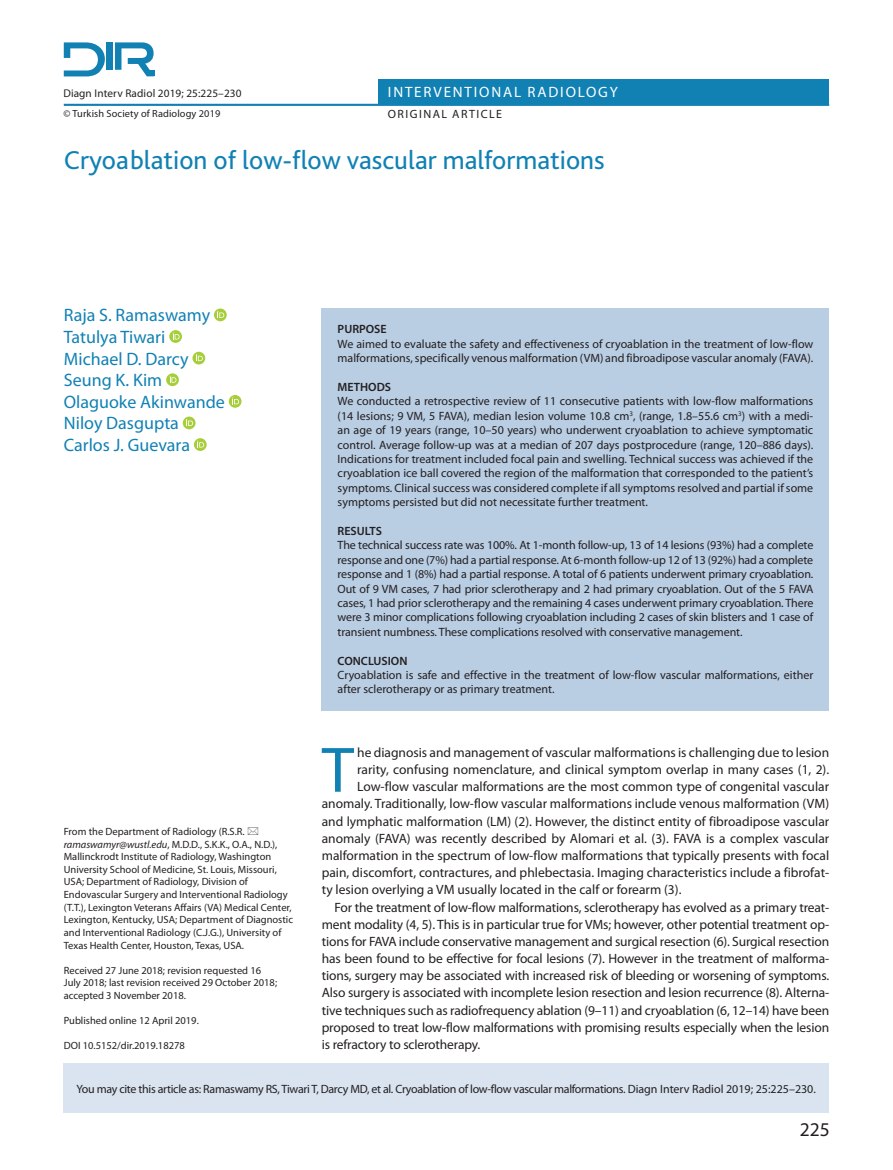
<style>
.page{position:relative;width:893px;height:1170px;background:#fff}
.page>*{position:absolute;margin:0;border:0;box-sizing:border-box;transform-origin:0 0}
.t1{font:64.65px "Myriad Pro";color:#1181b4}
.t2{font:27px "Bliss Pro";color:#1181b4}
.t3{font:19.5px "Myriad Pro";color:#231f20}
.t4{font:18px "Myriad Pro";color:#1181b4}
.t5{font:15px "Myriad Pro";letter-spacing:.12em;color:#fff}
.t6{font:13.5px/17.2px "Myriad Pro";color:#231f20;text-align:justify}
.t7{font:12px/14.4px "Myriad Pro";color:#231f20}
.t8{font:12px "Myriad Pro";letter-spacing:-.025em;color:#231f20}
.t9{font:600 12px "Myriad Pro";color:#231f20}
.t10{font:12px "Myriad Pro";letter-spacing:.12em;color:#231f20}
.t11{font:11.25px "Myriad Pro";letter-spacing:.01em;color:#231f20}
.t12{font:10.5px/12.6px "Myriad Pro";color:#231f20}
.t13{font:10.35px "Myriad Pro";letter-spacing:.01em;color:#231f20}
.s1{font-style:italic}
</style>
<div class="page">
<svg style="left:214px;top:308px;width:13px;height:13px"></svg>
<svg style="left:217px;top:311px;width:7px;height:7px"></svg>
<svg style="left:169px;top:330px;width:13px;height:13px"></svg>
<svg style="left:173px;top:332px;width:7px;height:7px"></svg>
<div style="left:192px;top:352px;width:13px;height:12px;background:#a6ce39;border-radius:50%"></div>
<svg style="left:196px;top:354px;width:7px;height:7px"></svg>
<svg style="left:166px;top:373px;width:13px;height:13px"></svg>
<svg style="left:170px;top:376px;width:6px;height:7px"></svg>
<svg style="left:229px;top:395px;width:13px;height:12px"></svg>
<svg style="left:232px;top:397px;width:7px;height:7px"></svg>
<svg style="left:183px;top:416px;width:13px;height:13px"></svg>
<svg style="left:186px;top:419px;width:7px;height:7px"></svg>
<svg style="left:194px;top:438px;width:13px;height:13px"></svg>
<svg style="left:197px;top:440px;width:7px;height:7px"></svg>
<div style="left:378px;top:79px;width:451px;height:26px;background:#1181b4"></div>
<hr style="left:64px;top:104px;width:765px;height:2px;background:#1181b4">
<div style="left:147px;top:70px;width:8px;height:6px;background:#1181b4"></div>
<div style="left:106px;top:42px;width:7px;height:28px;background:#1181b4"></div>
<svg style="left:64px;top:42px;width:41px;height:34px"></svg>
<svg style="left:115px;top:42px;width:39px;height:34px"></svg>
<div style="left:64px;top:1063px;width:765px;height:50px;background:#d9e4f0"></div>
<div style="left:322px;top:308px;width:507px;height:402px;background:#b9cde3"></div>
<p class="t11" style="left:63px;top:86px;width:180px">Diagn Interv Radiol 2019; 25:225–230</p>
<p class="t13" style="left:63px;top:107px;width:159px">© Turkish Society of Radiology 2019</p>
<p class="t5" style="left:388px;top:83px;width:231px">INTERVENTIONAL RADIOLOGY</p>
<p class="t10" style="left:388px;top:107px;width:116px">ORIGINAL ARTICLE</p>
<p class="t2" style="left:64px;top:143px;width:542px">Cryoablation of low-flow vascular malformations</p>
<p class="t4" style="left:64px;top:304px;width:148px">Raja S. Ramaswamy</p>
<p class="t4" style="left:64px;top:326px;width:103px">Tatulya Tiwari</p>
<p class="t4" style="left:64px;top:347px;width:126px">Michael D. Darcy</p>
<p class="t4" style="left:64px;top:369px;width:100px">Seung K. Kim</p>
<p class="t4" style="left:64px;top:390px;width:163px">Olaguoke Akinwande</p>
<p class="t4" style="left:64px;top:412px;width:117px">Niloy Dasgupta</p>
<p class="t4" style="left:64px;top:434px;width:128px">Carlos J. Guevara</p>
<p class="t12" style="left:64px;top:825px;width:231px">From the Department of Radiology (R.S.R. <span class="s1">ramaswamyr@wustl.edu</span>, M.D.D., S.K.K., O.A., N.D.), Mallinckrodt Institute of Radiology, Washington University School of Medicine, St. Louis, Missouri, USA; Department of Radiology, Division of Endovascular Surgery and Interventional Radiology (T.T.), Lexington Veterans Affairs (VA) Medical Center, Lexington, Kentucky, USA; Department of Diagnostic and Interventional Radiology (C.J.G.), University of Texas Health Center, Houston, Texas, USA.</p>
<p class="t12" style="left:64px;top:963px;width:215px">Received 27 June 2018; revision requested 16<br>July 2018; last revision received 29 October 2018; accepted 3 November 2018.</p>
<p class="t12" style="left:64px;top:1014px;width:137px">Published online 12 April 2019.</p>
<p class="t12" style="left:64px;top:1039px;width:123px">DOI 10.5152/dir.2019.18278</p>
<p class="t9" style="left:338px;top:321px;width:51px">PURPOSE</p>
<p class="t7" style="left:338px;top:336px;width:477px">We aimed to evaluate the safety and effectiveness of cryoablation in the treatment of low-flow malformations, specifically venous malformation (VM) and fibroadipose vascular anomaly (FAVA).</p>
<p class="t9" style="left:338px;top:379px;width:55px">METHODS</p>
<p class="t7" style="left:338px;top:394px;width:477px;text-align:justify">We conducted a retrospective review of 11 consecutive patients with low-flow malformations (14 lesions; 9 VM, 5 FAVA), median lesion volume 10.8 cm<sup>3</sup>, (range, 1.8–55.6 cm<sup>3</sup>) with a medi&shy;an age of 19 years (range, 10–50 years) who underwent cryoablation to achieve symptomatic control. Average follow-up was at a median of 207 days postprocedure (range, 120–886 days).<br>Indications for treatment included focal pain and swelling. Technical success was achieved if the cryoablation ice ball covered the region of the malformation that corresponded to the patient’s symptoms. Clinical success was considered complete if all symptoms resolved and partial if some symptoms persisted but did not necessitate further treatment.</p>
<p class="t9" style="left:338px;top:523px;width:46px">RESULTS</p>
<p class="t7" style="left:338px;top:538px;width:477px;text-align:justify">The technical success rate was 100%. At 1-month follow-up, 13 of 14 lesions (93%) had a complete response and one (7%) had a partial response. At 6-month follow-up 12 of 13 (92%) had a complete response and 1 (8%) had a partial response. A total of 6 patients underwent primary cryoablation.<br>Out of 9 VM cases, 7 had prior sclerotherapy and 2 had primary cryoablation. Out of the 5 FAVA cases, 1 had prior sclerotherapy and the remaining 4 cases underwent primary cryoablation. There were 3 minor complications following cryoablation including 2 cases of skin blisters and 1 case of transient numbness. These complications resolved with conservative management.</p>
<p class="t9" style="left:338px;top:653px;width:71px">CONCLUSION</p>
<p class="t7" style="left:338px;top:667px;width:477px">Cryoablation is safe and effective in the treatment of low-flow vascular malformations, either after sclerotherapy or as primary treatment.</p>
<p class="t1" style="left:322px;top:730px;width:34px">T</p>
<p class="t6" style="left:357px;top:743px;width:473px">he diagnosis and management of vascular malformations is challenging due to lesion</p>
<p class="t6" style="left:357px;top:760px;width:473px">rarity, confusing nomenclature, and clinical symptom overlap in many cases (1, 2).</p>
<p class="t6" style="left:357px;top:777px;width:473px">Low-flow vascular malformations are the most common type of congenital vascular</p>
<p class="t6" style="left:322px;top:794px;width:509px">anomaly. Traditionally, low-flow vascular malformations include venous malformation (VM)</p>
<p class="t6" style="left:322px;top:812px;width:509px">and lymphatic malformation (LM) (2). However, the distinct entity of fibroadipose vascular</p>
<p class="t6" style="left:322px;top:829px;width:509px">anomaly (FAVA) was recently described by Alomari et al. (3). FAVA is a complex vascular</p>
<p class="t6" style="left:322px;top:846px;width:509px">malformation in the spectrum of low-flow malformations that typically presents with focal</p>
<p class="t6" style="left:322px;top:863px;width:509px">pain, discomfort, contractures, and phlebectasia. Imaging characteristics include a fibrofat-</p>
<p class="t6" style="left:322px;top:880px;width:361px">ty lesion overlying a VM usually located in the calf or forearm (3).</p>
<p class="t6" style="left:322px;top:898px;width:509px;text-indent:13px">For the treatment of low-flow malformations, sclerotherapy has evolved as a primary treat&shy;ment modality (4, 5). This is in particular true for VMs; however, other potential treatment op&shy;tions for FAVA include conservative management and surgical resection (6). Surgical resection has been found to be effective for focal lesions (7). However in the treatment of malforma&shy;tions, surgery may be associated with increased risk of bleeding or worsening of symptoms.<br>Also surgery is associated with incomplete lesion resection and lesion recurrence (8). Alterna&shy;tive techniques such as radiofrequency ablation (9–11) and cryoablation (6, 12–14) have been proposed to treat low-flow malformations with promising results especially when the lesion is refractory to sclerotherapy.</p>
<p class="t8" style="left:77px;top:1081px;width:741px">You may cite this article as: Ramaswamy RS, Tiwari T, Darcy MD, et al. Cryoablation of low-flow vascular malformations. Diagn Interv Radiol 2019; 25:225–230.</p>
<p class="t3" style="left:800px;top:1116px;width:32px">225</p>
</div>
